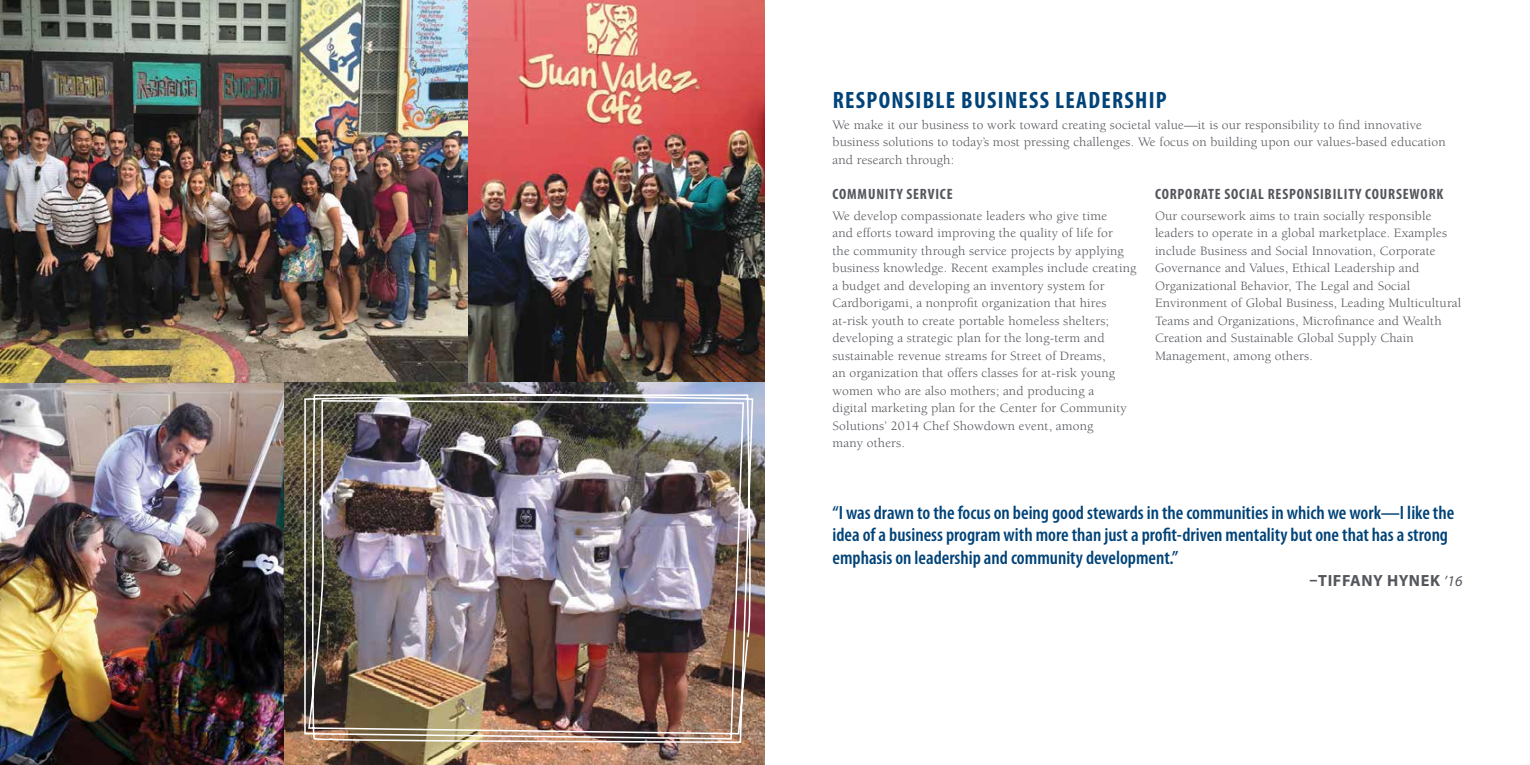
<style>
.page{position:relative;width:1530px;height:765px;background:#fff}
.page>*{position:absolute;margin:0;border:0;box-sizing:border-box;transform-origin:0 0}
.t1{font:700 condensed 23.75px "Myriad Pro";letter-spacing:.055em;color:#004378}
.t2{font:600 condensed 19.12px/22.8px "Myriad Pro";color:#004378}
.t3{font:700 16.25px "Myriad Pro";letter-spacing:.04em;color:#54565c}
.t4{font:700 condensed 15px "Myriad Pro";letter-spacing:.055em;color:#54565c}
.t5{font:13.12px/17.5px "Berkeley Std";letter-spacing:.01em;color:#54565c}
.s1{font-weight:400;font-style:italic;font-size:15px}
</style>
<div class="page">
<img style="left:0;top:382px;width:284px;height:383px">
<img style="left:468px;top:0;width:297px;height:382px">
<img style="left:0;top:0;width:468px;height:382px">
<img style="left:284px;top:382px;width:481px;height:383px">
<img style="left:303px;top:395px;width:451px;height:370px">
<h1 class="t1" style="left:833px;top:85px;width:335px">RESPONSIBLE BUSINESS LEADERSHIP</h1>
<p class="t5" style="left:832px;top:116px;width:615px">We make it our business to work toward creating societal value—it is our responsibility to find innovative business solutions to today’s most pressing challenges. We focus on building upon our values-based education and research through:</p>
<p class="t4" style="left:833px;top:184px;width:121px">COMMUNITY SERVICE</p>
<p class="t5" style="left:832px;top:207px;width:305px">We develop compassionate leaders who give time<br>and efforts toward improving the quality of life for<br>the community through service projects by applying business knowledge. Recent examples include creating a budget and developing an inventory system for Cardborigami, a nonprofit organization that hires at-risk youth to create portable homeless shelters; developing a strategic plan for the long-term and sustainable revenue streams for Street of Dreams,<br>an organization that offers classes for at-risk young women who are also mothers; and producing a<br>digital marketing plan for the Center for Community Solutions’ 2014 Chef Showdown event, among<br>many others.</p>
<p class="t4" style="left:1155px;top:184px;width:290px">CORPORATE SOCIAL RESPONSIBILITY COURSEWORK</p>
<p class="t5" style="left:1155px;top:207px;width:308px">Our coursework aims to train socially responsible leaders to operate in a global marketplace. Examples include Business and Social Innovation, Corporate Governance and Values, Ethical Leadership and Organizational Behavior, The Legal and Social Environment of Global Business, Leading Multicultural Teams and Organizations, Microfinance and Wealth Creation and Sustainable Global Supply Chain Management, among others.</p>
<p class="t2" style="left:833px;top:501px;width:623px">“I was drawn to the focus on being good stewards in the communities in which we work—I like the idea of a business program with more than just a profit-driven mentality but one that has a strong emphasis on leadership and community development.”</p>
<p class="t3" style="left:1309px;top:570px;width:155px">–TIFFANY HYNEK <span class="s1">’16</span></p>
</div>
